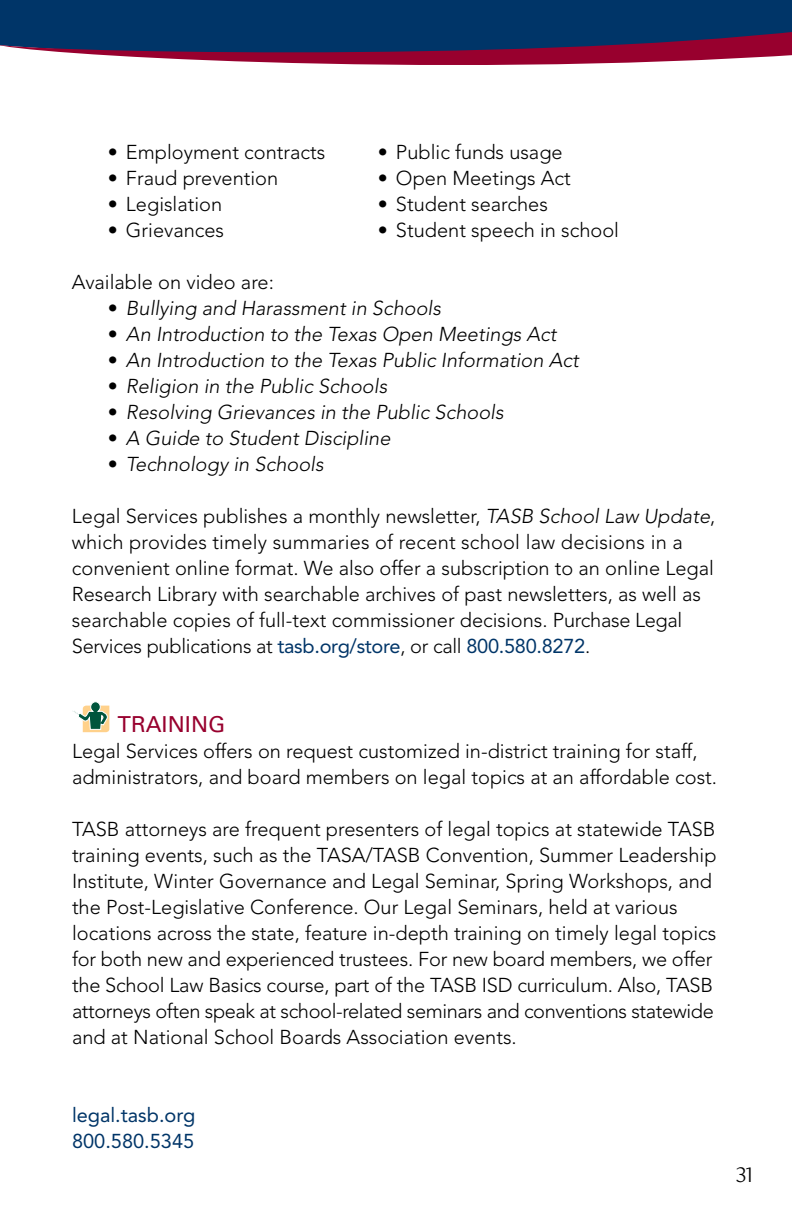
<style>
.page{position:relative;width:792px;height:1224px;background:#fff}
.page>*{position:absolute;margin:0;border:0;box-sizing:border-box;transform-origin:0 0}
.t1{font:22px "Univers";color:#98002e}
.t2{font:300 20px/26px "Avenir";color:#000}
.t3{font:italic 300 20px "Avenir";color:#000}
.t4{font:20px/26px "Avenir";color:#003568}
.t5{font:20px "Brewery LT";color:#000}
.s1{font-style:normal}
.s2{font-style:italic}
.s3{font-weight:400;color:#003568}
</style>
<div class="page">
<svg style="left:73px;top:701px;width:36px;height:31px"></svg>
<div style="left:0;top:0;width:792px;height:30px;background:#003568"></div>
<svg style="left:0;top:30px;width:792px;height:35px;background:#583c67"></svg>
<p class="t2" style="left:108px;top:139px;width:219px">• Employment contracts</p>
<p class="t2" style="left:378px;top:139px;width:186px">• Public funds usage</p>
<p class="t2" style="left:108px;top:165px;width:172px">• Fraud prevention</p>
<p class="t2" style="left:378px;top:165px;width:194px">• Open Meetings Act</p>
<p class="t2" style="left:108px;top:191px;width:116px">• Legislation</p>
<p class="t2" style="left:378px;top:191px;width:171px">• Student searches</p>
<p class="t2" style="left:108px;top:217px;width:118px">• Grievances</p>
<p class="t2" style="left:378px;top:217px;width:243px">• Student speech in school</p>
<p class="t2" style="left:72px;top:269px;width:203px">Available on video are:</p>
<p class="t3" style="left:108px;top:297px;width:334px"><span class="s1">•</span> Bullying and Harassment in Schools</p>
<p class="t3" style="left:108px;top:323px;width:450px"><span class="s1">•</span> An Introduction to the Texas Open Meetings Act</p>
<p class="t3" style="left:108px;top:349px;width:472px"><span class="s1">•</span> An Introduction to the Texas Public Information Act</p>
<p class="t3" style="left:108px;top:375px;width:281px"><span class="s1">•</span> Religion in the Public Schools</p>
<p class="t3" style="left:108px;top:401px;width:397px"><span class="s1">•</span> Resolving Grievances in the Public Schools</p>
<p class="t3" style="left:108px;top:427px;width:284px"><span class="s1">•</span> A Guide to Student Discipline</p>
<p class="t3" style="left:108px;top:453px;width:217px"><span class="s1">•</span> Technology in Schools</p>
<p class="t2" style="left:72px;top:503px;width:645px">Legal Services publishes a monthly newsletter, <span class="s2">TASB School Law Update</span>, which provides timely summaries of recent school law decisions in a convenient online format. We also offer a subscription to an online Legal Research Library with searchable archives of past newsletters, as well as searchable copies of full-text commissioner decisions. Purchase Legal Services publications at <span class="s3">tasb.org/store</span>, or call <span class="s3">800.580.8272</span>.</p>
<p class="t1" style="left:118px;top:711px;width:105px">TRAINING</p>
<p class="t2" style="left:72px;top:738px;width:647px">Legal Services offers on request customized in-district training for staff, administrators, and board members on legal topics at an affordable cost.</p>
<p class="t2" style="left:72px;top:816px;width:646px">TASB attorneys are frequent presenters of legal topics at statewide TASB training events, such as the TASA/TASB Convention, Summer Leadership Institute, Winter Governance and Legal Seminar, Spring Workshops, and the Post-Legislative Conference. Our Legal Seminars, held at various locations across the state, feature in-depth training on timely legal topics for both new and experienced trustees. For new board members, we offer the School Law Basics course, part of the TASB ISD curriculum. Also, TASB attorneys often speak at school-related seminars and conventions statewide and at National School Boards Association events.</p>
<p class="t4" style="left:72px;top:1102px;width:125px">legal.tasb.org<br>800.580.5345</p>
<p class="t5" style="left:735px;top:1163px;width:21px">31</p>
</div>
